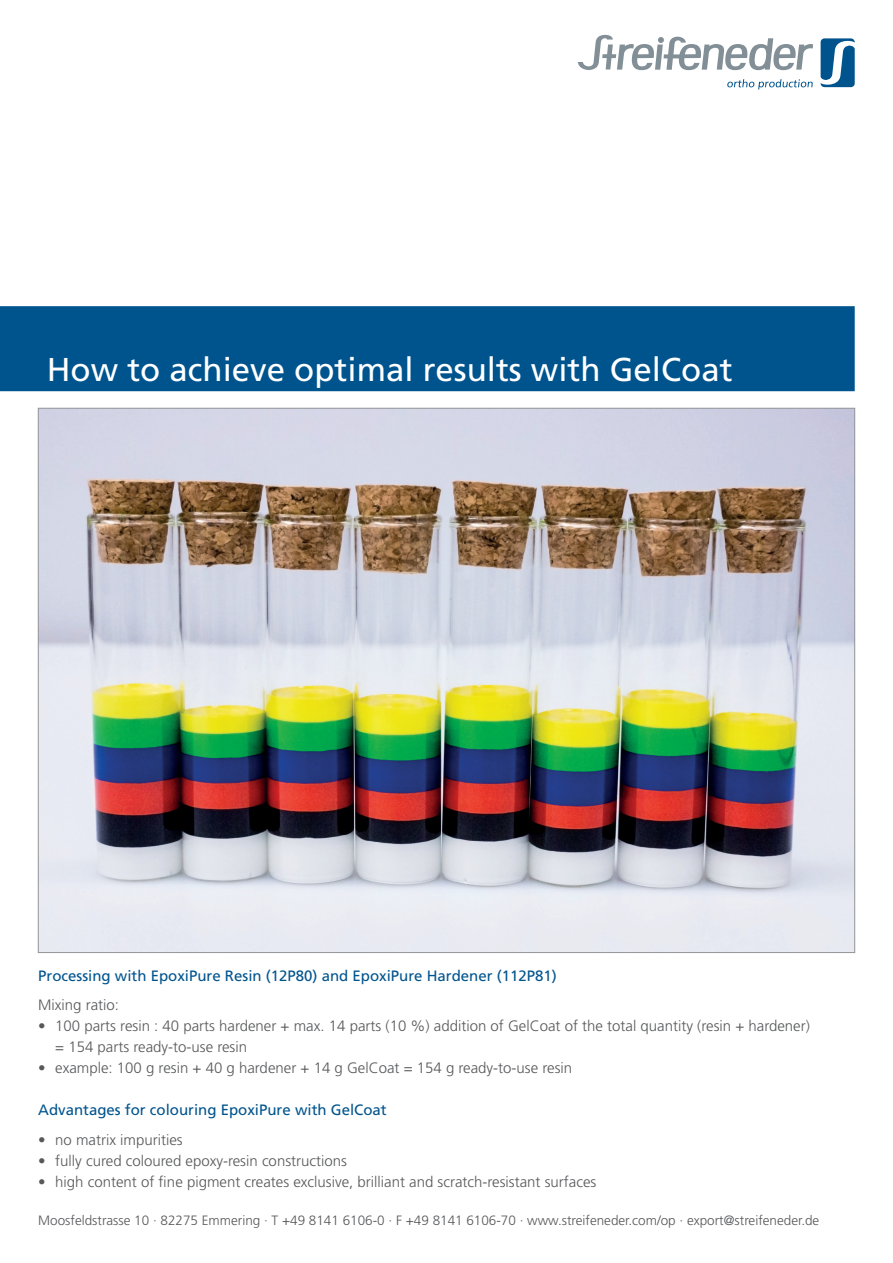
<style>
.page{position:relative;width:893px;height:1263px;background:#fff}
.page>*{position:absolute;margin:0;border:0;box-sizing:border-box;transform-origin:0 0}
.t1{font:33px "Frutiger LT";color:#fff}
.t2{font:300 15px/21px "Frutiger LT";color:#57585a}
.t3{font:15px "Frutiger LT";color:#00548e}
.t4{font:300 13.5px "Frutiger LT";color:#57585a}
</style>
<div class="page">
<div style="left:0;top:306px;width:855px;height:85px;background:#00548e"></div>
<svg style="left:821px;top:38px;width:34px;height:49px"></svg>
<svg style="left:727px;top:79px;width:86px;height:11px"></svg>
<svg style="left:578px;top:35px;width:235px;height:35px"></svg>
<img style="left:40px;top:410px;width:813px;height:541px">
<h1 class="t1" style="left:47px;top:350px;width:687px">How to achieve optimal results with GelCoat</h1>
<p class="t3" style="left:38px;top:967px;width:520px">Processing with EpoxiPure Resin (12P80) and EpoxiPure Hardener (112P81)</p>
<p class="t2" style="left:38px;top:995px;width:82px">Mixing ratio:</p>
<p class="t2" style="left:55px;top:1016px;width:756px;text-indent:-17px">• 100 parts resin : 40 parts hardener + max. 14 parts (10 %) addition of GelCoat of the total quantity (resin + hardener) = 154 parts ready-to-use resin</p>
<p class="t2" style="left:38px;top:1058px;width:535px">• example: 100 g resin + 40 g hardener + 14 g GelCoat = 154 g ready-to-use resin</p>
<p class="t3" style="left:38px;top:1101px;width:350px">Advantages for colouring EpoxiPure with GelCoat</p>
<p class="t2" style="left:38px;top:1129px;width:146px">• no matrix impurities</p>
<p class="t2" style="left:38px;top:1150px;width:310px">• fully cured coloured epoxy-resin constructions</p>
<p class="t2" style="left:38px;top:1171px;width:560px">• high content of fine pigment creates exclusive, brilliant and scratch-resistant surfaces</p>
<p class="t4" style="left:38px;top:1212px;width:783px">Moosfeldstrasse 10 · 82275 Emmering · T +49 8141 6106-0 · F +49 8141 6106-70 · www.streifeneder.com/op · export@streifeneder.de</p>
</div>
